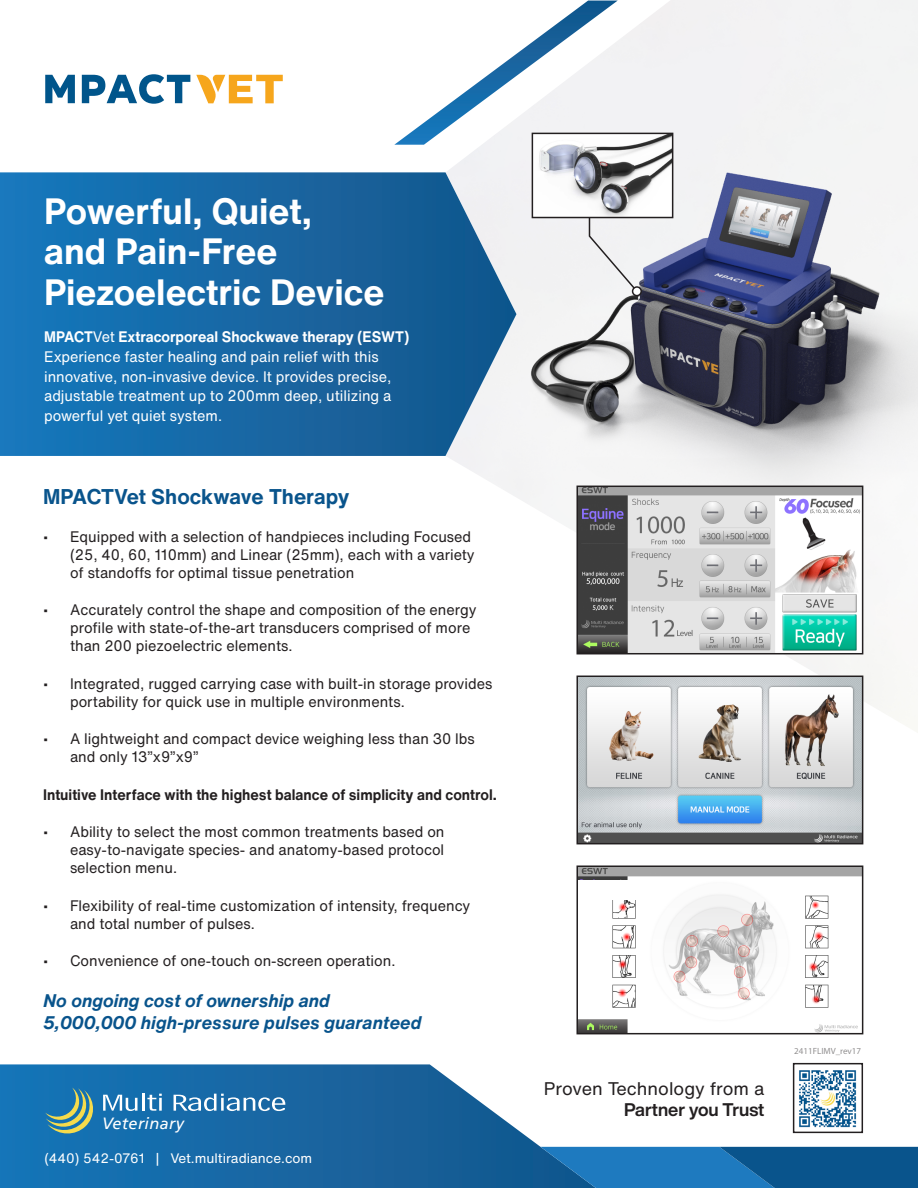
<style>
.page{position:relative;width:918px;height:1188px;background:#fff}
.page>*{position:absolute;margin:0;border:0;box-sizing:border-box;transform-origin:0 0}
.t1{font:700 36px/40.5px "Helvetica Now Text";color:#fff}
.t2{font:700 21px "Helvetica Now Text";color:#09548c}
.t3{font:italic 700 18px/21.6px "Helvetica Now Text";color:#09548c}
.t4{font:18px "Helvetica Now Text";color:#231f20}
.t5{font:700 18px "Helvetica Now Display";letter-spacing:-.005em;color:#231f20}
.t6{font:italic 16.2px "Frutiger LT";letter-spacing:.02em;color:#fff}
.t7{font:15px/18px "Helvetica Now Text";color:#231f20;scale:.96 1}
.t8{font:15px/19.8px "Helvetica Now Text";color:#fff;scale:.96 1}
.t9{font:700 15px "Helvetica Now Text";color:#231f20;scale:.96 1}
.t10{font:13.5px "Helvetica Now Text";color:#fff}
.t11{font:9px "Myriad Pro";color:rgb(35 31 32/.5)}
.s1{font-weight:700}
</style>
<div class="page">
<img style="left:447px;top:0;width:471px;height:733px">
<svg style="left:0;top:172px;width:516px;height:284px;background:#2370a9"></svg>
<svg style="left:394px;top:1px;width:224px;height:144px"></svg>
<img style="left:799px;top:1070px;width:58px;height:58px">
<div style="left:793px;top:1063px;width:70px;height:70px;border:2px solid #231f20"></div>
<svg style="left:45px;top:75px;width:30px;height:28px"></svg>
<svg style="left:82px;top:74px;width:108px;height:30px"></svg>
<svg style="left:196px;top:75px;width:87px;height:28px"></svg>
<img style="left:579px;top:869px;width:281px;height:162px">
<div style="left:577px;top:880px;width:63px;height:19px;background:#fff"></div>
<div style="left:576px;top:866px;width:287px;height:168px;border:2px solid #231f20"></div>
<img style="left:579px;top:489px;width:281px;height:162px">
<div style="left:576px;top:486px;width:287px;height:168px;border:2px solid #231f20"></div>
<img style="left:579px;top:679px;width:281px;height:162px">
<div style="left:576px;top:676px;width:287px;height:168px;border:2px solid #231f20"></div>
<img style="left:535px;top:136px;width:135px;height:79px">
<svg style="left:588px;top:218px;width:51px;height:75px"></svg>
<div style="left:633px;top:287px;width:8px;height:9px;background:#fff;border-radius:50%"></div>
<div style="left:632px;top:286px;width:10px;height:10px;border:2px solid #231f20;border-radius:50%"></div>
<div style="left:532px;top:133px;width:141px;height:85px;border:2px solid #231f20"></div>
<svg style="left:0;top:1064px;width:596px;height:124px;background:#377cb0"></svg>
<svg style="left:541px;top:1147px;width:377px;height:41px;background:#1366a4"></svg>
<svg style="left:45px;top:1088px;width:51px;height:48px;background:#4d8c98"></svg>
<svg style="left:103px;top:1094px;width:59px;height:17px"></svg>
<svg style="left:174px;top:1094px;width:111px;height:17px"></svg>
<h1 class="t1" style="left:44px;top:190px;width:342px">Powerful, Quiet,<br>and Pain-Free<br>Piezoelectric Device</h1>
<p class="t8" style="left:44px;top:326px;width:382px"><span class="s1">MPACT</span>Vet <span class="s1">Extracorporeal Shockwave therapy (ESWT)<br></span>Experience faster healing and pain relief with this innovative, non-invasive device. It provides precise, adjustable treatment up to 200mm deep, utilizing a powerful yet quiet system.</p>
<h2 class="t2" style="left:43px;top:481px;width:308px">MPACTVet Shockwave Therapy</h2>
<p class="t7" style="left:70px;top:527px;width:423px;text-indent:-27px">• Equipped with a selection of handpieces including Focused (25, 40, 60, 110mm) and Linear (25mm), each with a variety of standoffs for optimal tissue penetration</p>
<p class="t7" style="left:70px;top:601px;width:425px;text-indent:-27px">• Accurately control the shape and composition of the energy profile with state-of-the-art transducers comprised of more than 200 piezoelectric elements.</p>
<p class="t7" style="left:70px;top:674px;width:441px;text-indent:-27px">• Integrated, rugged carrying case with built-in storage provides portability for quick use in multiple environments.</p>
<p class="t7" style="left:70px;top:730px;width:423px;text-indent:-27px">• A lightweight and compact device weighing less than 30 lbs and only 13”x9”x9”</p>
<p class="t9" style="left:43px;top:783px;width:474px">Intuitive Interface with the highest balance of simplicity and control.</p>
<p class="t7" style="left:70px;top:823px;width:392px;text-align:justify;text-indent:-27px">• Ability to select the most common treatments based on easy-to-navigate species- and anatomy-based protocol selection menu.</p>
<p class="t7" style="left:70px;top:896px;width:418px;text-indent:-27px">• Flexibility of real-time customization of intensity, frequency and total number of pulses.</p>
<p class="t7" style="left:43px;top:952px;width:369px">• Convenience of one-touch on-screen operation.</p>
<p class="t3" style="left:43px;top:990px;width:380px">No ongoing cost of ownership and<br>5,000,000 high-pressure pulses guaranteed</p>
<p class="t6" style="left:102px;top:1114px;width:83px">Veterinary</p>
<p class="t10" style="left:44px;top:1148px;width:269px">(440) 542-0761 | Vet.multiradiance.com</p>
<p class="t4" style="left:544px;top:1075px;width:222px">Proven Technology from a</p>
<p class="t5" style="left:624px;top:1097px;width:142px">Partner you Trust</p>
<p class="t11" style="left:794px;top:1045px;width:68px">2411FLIMV_rev17</p>
</div>
